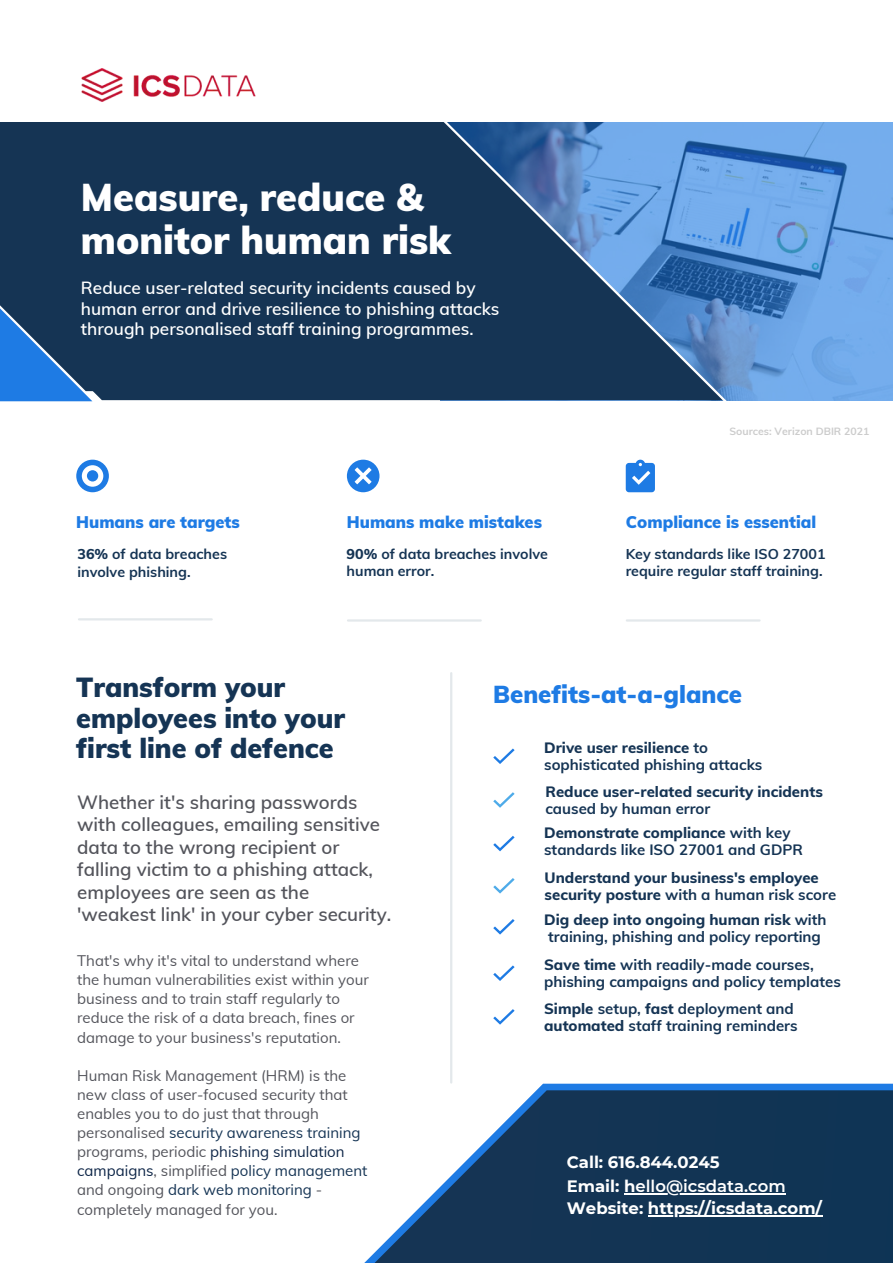
<style>
.page{position:relative;width:893px;height:1264px;background:#fff}
.page>*{position:absolute;margin:0;border:0;box-sizing:border-box;transform-origin:0 0}
.t1{font:900 37.95px/42.6px "Muli";color:#fff}
.t2{font:900 27px/30.3px "Muli";color:#153454}
.t3{font:900 24px "Muli";color:#1e7be4}
.t4{font:600 18.75px/22.5px "Muli";color:#53545b}
.t5{font:600 17.25px/20.2px "Muli";color:#fff}
.t6{font:700 16.5px/23.1px "Montserrat";color:#fff}
.t7{font:900 16.5px "Muli";color:#1e7be4}
.t8{font:15px/19px "Muli";color:#53545b}
.t9{font:700 15px/16.8px "Muli";color:#153454}
.t10{font:800 15px/16.8px "Muli";color:#153454}
.t11{font:700 14.25px/16.8px "Muli";color:#153454}
.t12{font:700 10.5px "Muli";color:#ccc}
.s1{font-weight:800}
.s2{color:#153454}
.s3{color:#0d2547}
.s4{font-weight:700}
.s5{font-weight:600}
</style>
<div class="page">
<hr style="left:450px;top:673px;width:2px;height:409px;background:#e3e8eb">
<svg style="left:736px;top:122px;width:156px;height:279px;background:#69a1e2"></svg>
<div style="left:0;top:122px;width:438px;height:269px;background:#153454"></div>
<svg style="left:0;top:257px;width:92px;height:144px;background:#1d4f85"></svg>
<svg style="left:451px;top:1083px;width:441px;height:7px;fill:#1e7be4"></svg>
<svg style="left:365px;top:1090px;width:527px;height:172px;fill:#133454"></svg>
<svg style="left:625px;top:459px;width:30px;height:33px"></svg>
<hr style="left:79px;top:618px;width:133px;height:2px;background:#e3e8eb">
<hr style="left:348px;top:619px;width:132px;height:2px;background:#e3e8eb">
<hr style="left:626px;top:619px;width:133px;height:2px;background:#e3e8eb">
<svg style="left:493px;top:748px;width:21px;height:16px"></svg>
<svg style="left:493px;top:792px;width:21px;height:15px"></svg>
<svg style="left:493px;top:836px;width:21px;height:15px"></svg>
<svg style="left:493px;top:878px;width:21px;height:15px"></svg>
<svg style="left:493px;top:919px;width:21px;height:15px"></svg>
<svg style="left:493px;top:965px;width:21px;height:16px"></svg>
<svg style="left:493px;top:1009px;width:21px;height:15px"></svg>
<svg style="left:76px;top:459px;width:33px;height:33px"></svg>
<div style="left:347px;top:459px;width:32px;height:33px;background:#1e7be4;border-radius:50%"></div>
<svg style="left:354px;top:467px;width:17px;height:17px"></svg>
<svg style="left:438px;top:122px;width:298px;height:279px;background:#396291"></svg>
<img style="left:81px;top:68px;width:175px;height:34px">
<svg style="left:624px;top:1192px;width:11px;height:2px"></svg>
<hr style="left:635px;top:1192px;width:150px;height:2px;background:#fff">
<hr style="left:648px;top:1215px;width:174px;height:1px;background:#fff">
<h1 class="t1" style="left:81px;top:174px;width:371px">Measure, reduce &amp; monitor human risk</h1>
<p class="t5" style="left:81px;top:277px;width:420px">Reduce user-related security incidents caused by human error and drive resilience to phishing attacks through personalised staff training programmes.</p>
<p class="t12" style="left:729px;top:424px;width:141px">Sources: Verizon DBIR 2021</p>
<p class="t7" style="left:76px;top:510px;width:165px">Humans are targets</p>
<p class="t7" style="left:347px;top:510px;width:197px">Humans make mistakes</p>
<p class="t7" style="left:626px;top:510px;width:192px">Compliance is essential</p>
<p class="t11" style="left:77px;top:544px;width:151px;line-height:18px"><span class="s1">36%</span> of data breaches involve phishing.</p>
<p class="t11" style="left:346px;top:545px;width:203px"><span class="s1">90%</span> of data breaches involve human error.</p>
<p class="t11" style="left:625px;top:545px;width:201px">Key standards like ISO 27001 require regular staff training.</p>
<h2 class="t2" style="left:76px;top:671px;width:270px">Transform your employees into your first line of defence</h2>
<p class="t4" style="left:77px;top:789px;width:315px">Whether it's sharing passwords with colleagues, emailing sensitive data to the wrong recipient or falling victim to a phishing attack, employees are seen as the 'weakest link' in your cyber security.</p>
<p class="t8" style="left:77px;top:950px;width:293px">That's why it's vital to understand where the human vulnerabilities exist within your business and to train staff regularly to reduce the risk of a data breach, fines or damage to your business's reputation.</p>
<p class="t8" style="left:77px;top:1065px;width:292px">Human Risk Management (HRM) is the new class of user-focused security that enables you to do just that through personalised <span class="s2">security awareness training </span>programs, periodic <span class="s3">phishing simulation campaigns</span>, simplified <span class="s2">policy management </span>and ongoing <span class="s2">dark web monitoring</span> - completely managed for you.</p>
<h3 class="t3" style="left:493px;top:676px;width:250px">Benefits-at-a-glance</h3>
<p class="t9" style="left:544px;top:738px;width:220px"><span class="s1">Drive user resilience</span> to sophisticated phishing attacks</p>
<p class="t10" style="left:545px;top:782px;width:279px">Reduce user-related security incidents</p>
<p class="t9" style="left:545px;top:799px;width:166px">caused by human error</p>
<p class="t9" style="left:544px;top:823px;width:260px"><span class="s1">Demonstrate compliance</span> with key standards like ISO 27001 and GDPR</p>
<p class="t10" style="left:544px;top:868px;width:293px">Understand your business's employee security posture <span class="s4">with a human risk score</span></p>
<p class="t9" style="left:544px;top:910px;width:284px"><span class="s1">Dig deep into ongoing human risk</span> with training, phishing and policy reporting</p>
<p class="t9" style="left:544px;top:955px;width:298px"><span class="s1">Save time</span> with readily-made courses, phishing campaigns and policy templates</p>
<p class="t9" style="left:544px;top:999px;width:255px"><span class="s1">Simple</span> setup, <span class="s1">fast</span> deployment and <span class="s1">automated</span> staff training reminders</p>
<p class="t6" style="left:566px;top:1149px;width:257px">Call: 616.844.0245<br>Email: h<span class="s5">ello@icsdata.com<br></span>Website: https://icsdata.com/</p>
</div>
